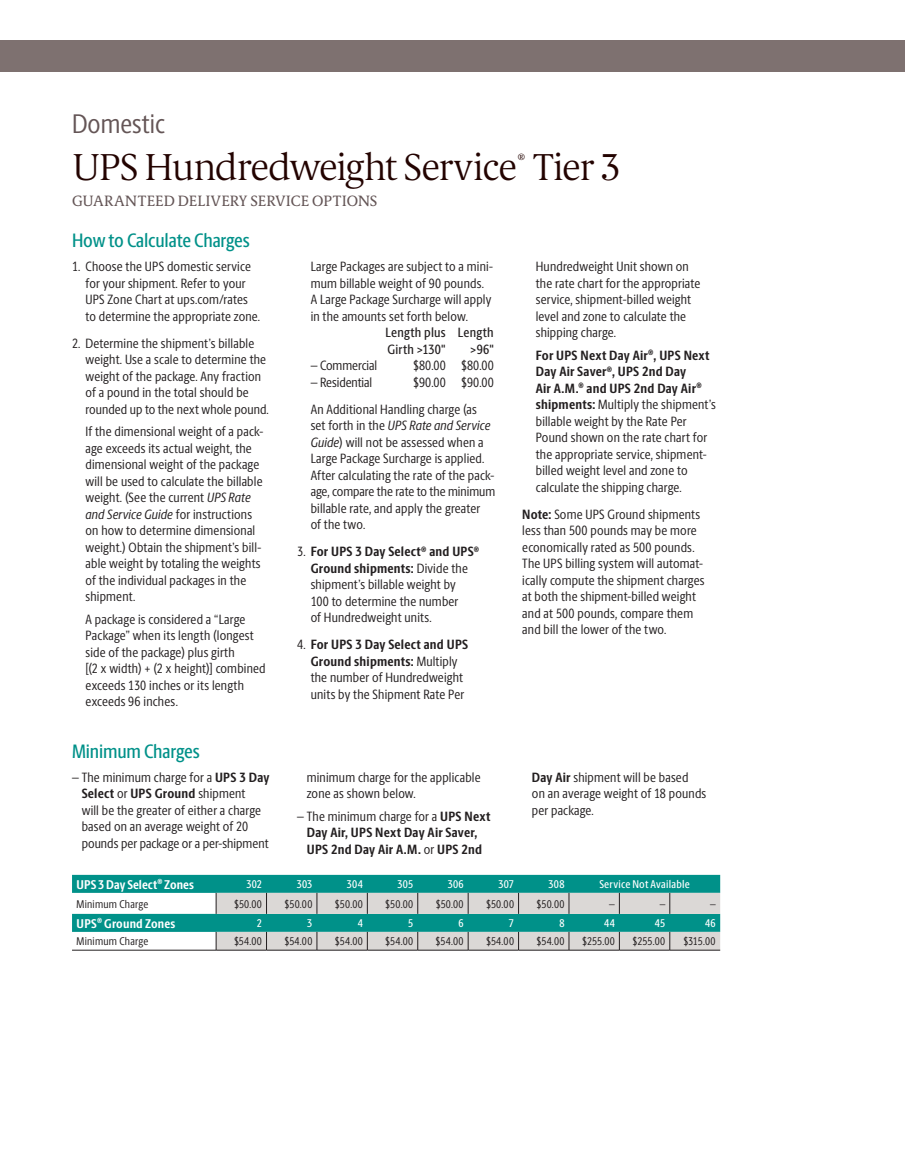
<style>
.page{position:relative;width:905px;height:1175px;background:#fff}
.page>*{position:absolute;margin:0;border:0;box-sizing:border-box;transform-origin:0 0}
.Major_Heads__top_of{font:200 37.5px "UPS Berlingske Serif Tx";letter-spacing:-.03em;color:#230300}
.Subs_for_Major_Heads{font:27px "UPS Berlingske Sans Cn";color:#645556}
.Body_Copy_Section_He{font:500 19.5px "UPS Berlingske Sans Cn";letter-spacing:-.01em;color:#009189}
.All_caps_sub__top_of{font:15px "UPS Berlingske Serif Tx";letter-spacing:.005em;color:#645556}
.Body_copy__9{font:13.5px/16.5px "UPS Berlingske Sans Cn";letter-spacing:.015em;color:#231f20}
.Body_copy__4{font:13.5px/16.5px "UPS Berlingske Sans Cn";letter-spacing:.015em;color:#231f20}
.Body_copy__9-2{font:700 13.5px/16.5px "UPS Berlingske Sans Cn";letter-spacing:.015em;color:#231f20;text-align:center}
.Body_copy__4-2{font:500 13.5px/16.5px "UPS Berlingske Sans Cn";letter-spacing:.015em;color:#231f20}
.Table_Headers_White{font:700 12.75px "UPS Berlingske Sans Cn";letter-spacing:.01em;color:#fff}
.Table_Copy_7_5_pt{font:11.25px "UPS Berlingske Sans Cn";letter-spacing:.02em;color:#231f20}
.Table_Headers_White-2{font:500 11.25px "UPS Berlingske Sans Cn";letter-spacing:.02em;color:#fff}
.s1{font-style:italic}
.s2{font-weight:700}
.s3{font-weight:400}
</style>
<div class="page">
<hr style="left:216px;top:950px;width:50px;height:1px;background:#231f20">
<hr style="left:266px;top:950px;width:51px;height:1px;background:#231f20">
<hr style="left:317px;top:950px;width:50px;height:1px;background:#231f20">
<hr style="left:367px;top:950px;width:51px;height:1px;background:#231f20">
<hr style="left:418px;top:950px;width:50px;height:1px;background:#231f20">
<hr style="left:468px;top:950px;width:50px;height:1px;background:#231f20">
<hr style="left:518px;top:950px;width:51px;height:1px;background:#231f20">
<hr style="left:569px;top:950px;width:50px;height:1px;background:#231f20">
<hr style="left:619px;top:950px;width:50px;height:1px;background:#231f20">
<hr style="left:72px;top:950px;width:144px;height:1px;background:#231f20">
<hr style="left:669px;top:950px;width:51px;height:1px;background:#231f20">
<svg style="left:72px;top:874px;width:648px;height:76px;background:#75b8b3"></svg>
<div style="left:0;top:40px;width:904px;height:32px;background:#7e7170"></div>
<p class="Subs_for_Major_Heads" style="left:72px;top:105px;width:94px">Domestic</p>
<p class="Major_Heads__top_of" style="left:72px;top:141px;width:550px">UPS Hundredweight Service<sup>®</sup> Tier 3</p>
<p class="All_caps_sub__top_of" style="left:72px;top:190px;width:307px">GUARANTEED DELIVERY SERVICE OPTIONS</p>
<p class="Body_Copy_Section_He" style="left:72px;top:227px;width:179px">How to Calculate Charges</p>
<p class="Body_copy__9" style="left:86px;top:258px;width:176px;text-indent:-14px">1. Choose the UPS domestic service for your shipment. Refer to your UPS Zone Chart at ups.com/rates to determine the appropriate zone.</p>
<p class="Body_copy__4" style="left:86px;top:334px;width:185px;text-indent:-14px">2. Determine the shipment’s billable weight. Use a scale to determine the weight of the package. Any fraction of a pound in the total should be rounded up to the next whole pound.</p>
<p class="Body_copy__4" style="left:86px;top:423px;width:179px">If the dimensional weight of a pack&shy;age exceeds its actual weight, the dimensional weight of the package will be used to calculate the billable weight. (See the current <span class="s1">UPS Rate and Service Guide</span> for instructions on how to determine dimensional weight.) Obtain the shipment’s bill&shy;able weight by totaling the weights of the individual packages in the shipment.</p>
<p class="Body_copy__4" style="left:86px;top:610px;width:181px">A package is considered a “Large<br>Package” when its length (longest side of the package) plus girth<br>[(2 x width) + (2 x height)] combined exceeds 130 inches or its length exceeds 96 inches.</p>
<p class="Body_Copy_Section_He" style="left:72px;top:737px;width:129px">Minimum Charges</p>
<p class="Body_copy__9" style="left:310px;top:258px;width:184px">Large Packages are subject to a mini&shy;mum billable weight of 90 pounds.<br>A Large Package Surcharge will apply in the amounts set forth below.</p>
<p class="Body_copy__4-2" style="left:385px;top:324px;width:110px">Length plus Length<br>Girth &gt;130"</p>
<p class="Body_copy__4-2" style="left:470px;top:341px;width:25px">&gt;96"</p>
<p class="Body_copy__4" style="left:310px;top:357px;width:68px">– Commercial</p>
<p class="Body_copy__4" style="left:413px;top:357px;width:82px">$80.00 $80.00</p>
<p class="Body_copy__9" style="left:310px;top:373px;width:63px">– Residential</p>
<p class="Body_copy__9" style="left:413px;top:373px;width:82px">$90.00 $90.00</p>
<p class="Body_copy__9" style="left:310px;top:400px;width:186px">An Additional Handling charge (as<br>set forth in the <span class="s1">UPS Rate and Service<br>Guide</span>) will not be assessed when a<br>Large Package Surcharge is applied.<br>After calculating the rate of the pack&shy;age, compare the rate to the minimum billable rate, and apply the greater<br>of the two.</p>
<p class="Body_copy__9" style="left:310px;top:543px;width:170px;text-indent:-14px">3. <span class="s2">For UPS 3 Day Select</span><sup>®</sup> <span class="s2">and UPS</span><sup>®<br></sup><span class="s2">Ground shipments:</span> Divide the shipment’s billable weight by<br>100 to determine the number<br>of Hundredweight units.</p>
<p class="Body_copy__4" style="left:310px;top:636px;width:159px;text-indent:-14px">4. <span class="s2">For UPS 3 Day Select and UPS<br>Ground shipments:</span> Multiply the number of Hundredweight units by the Shipment Rate Per</p>
<p class="Body_copy__4" style="left:82px;top:768px;width:189px;text-indent:-10px">– The minimum charge for a <span class="s2">UPS 3 Day Select</span> or <span class="s2">UPS Ground</span> shipment<br>will be the greater of either a charge based on an average weight of 20 pounds per package or a per-shipment</p>
<p class="Body_copy__4" style="left:307px;top:768px;width:175px">minimum charge for the applicable zone as shown below.</p>
<p class="Body_copy__9-2" style="left:297px;top:807px;width:195px"><span class="s3">– The minimum charge for a</span> UPS Next<br>Day Air, UPS Next Day Air Saver,<br>UPS 2nd Day Air A.M. <span class="s3">or</span> UPS 2nd</p>
<p class="Body_copy__4" style="left:536px;top:258px;width:166px">Hundredweight Unit shown on the rate chart for the appropriate service, shipment-billed weight level and zone to calculate the shipping charge.</p>
<p class="Body_copy__9" style="left:536px;top:346px;width:181px"><span class="s2">For UPS Next Day Air</span><sup>®</sup><span class="s2">, UPS Next<br>Day Air Saver</span><sup>®</sup><span class="s2">, UPS 2nd Day<br>Air A.M.</span><sup>®</sup> <span class="s2">and UPS 2nd Day Air</span><sup>® </sup><span class="s2">shipments:</span> Multiply the shipment’s billable weight by the Rate Per<br>Pound shown on the rate chart for the appropriate service, shipment&shy;billed weight level and zone to calculate the shipping charge.</p>
<p class="Body_copy__9" style="left:522px;top:505px;width:184px"><span class="s2">Note:</span> Some UPS Ground shipments less than 500 pounds may be more economically rated as 500 pounds.<br>The UPS billing system will automat&shy;ically compute the shipment charges at both the shipment-billed weight and at 500 pounds, compare them and bill the lower of the two.</p>
<p class="Body_copy__9" style="left:532px;top:768px;width:176px"><span class="s2">Day Air</span> shipment will be based<br>on an average weight of 18 pounds per package.</p>
<p class="Table_Headers_White" style="left:76px;top:874px;width:119px">UPS 3 Day Select<sup>®</sup> Zones</p>
<p class="Table_Headers_White-2" style="left:246px;top:876px;width:17px">302</p>
<p class="Table_Headers_White-2" style="left:297px;top:876px;width:17px">303</p>
<p class="Table_Headers_White-2" style="left:347px;top:876px;width:17px">304</p>
<p class="Table_Headers_White-2" style="left:397px;top:876px;width:17px">305</p>
<p class="Table_Headers_White-2" style="left:447px;top:876px;width:17px">306</p>
<p class="Table_Headers_White-2" style="left:498px;top:876px;width:17px">307</p>
<p class="Table_Headers_White-2" style="left:548px;top:876px;width:17px">308</p>
<p class="Table_Headers_White-2" style="left:599px;top:876px;width:92px">Service Not Available</p>
<p class="Table_Copy_7_5_pt" style="left:76px;top:895px;width:73px">Minimum Charge</p>
<p class="Table_Copy_7_5_pt" style="left:234px;top:895px;width:29px">$50.00</p>
<p class="Table_Copy_7_5_pt" style="left:284px;top:895px;width:29px">$50.00</p>
<p class="Table_Copy_7_5_pt" style="left:335px;top:895px;width:29px">$50.00</p>
<p class="Table_Copy_7_5_pt" style="left:385px;top:895px;width:29px">$50.00</p>
<p class="Table_Copy_7_5_pt" style="left:435px;top:895px;width:29px">$50.00</p>
<p class="Table_Copy_7_5_pt" style="left:486px;top:895px;width:29px">$50.00</p>
<p class="Table_Copy_7_5_pt" style="left:536px;top:895px;width:29px">$50.00</p>
<p class="Table_Copy_7_5_pt" style="left:609px;top:895px;width:7px">–</p>
<p class="Table_Copy_7_5_pt" style="left:659px;top:895px;width:7px">–</p>
<p class="Table_Copy_7_5_pt" style="left:710px;top:895px;width:7px">–</p>
<p class="Table_Headers_White" style="left:76px;top:913px;width:100px">UPS<sup>®</sup> Ground Zones</p>
<p class="Table_Headers_White-2" style="left:257px;top:915px;width:7px">2</p>
<p class="Table_Headers_White-2" style="left:307px;top:915px;width:7px">3</p>
<p class="Table_Headers_White-2" style="left:358px;top:915px;width:7px">4</p>
<p class="Table_Headers_White-2" style="left:408px;top:915px;width:7px">5</p>
<p class="Table_Headers_White-2" style="left:458px;top:915px;width:7px">6</p>
<p class="Table_Headers_White-2" style="left:509px;top:915px;width:7px">7</p>
<p class="Table_Headers_White-2" style="left:559px;top:915px;width:7px">8</p>
<p class="Table_Headers_White-2" style="left:604px;top:915px;width:12px">44</p>
<p class="Table_Headers_White-2" style="left:655px;top:915px;width:12px">45</p>
<p class="Table_Headers_White-2" style="left:705px;top:915px;width:12px">46</p>
<p class="Table_Copy_7_5_pt" style="left:76px;top:933px;width:73px">Minimum Charge</p>
<p class="Table_Copy_7_5_pt" style="left:234px;top:933px;width:30px">$54.00</p>
<p class="Table_Copy_7_5_pt" style="left:284px;top:933px;width:30px">$54.00</p>
<p class="Table_Copy_7_5_pt" style="left:335px;top:933px;width:30px">$54.00</p>
<p class="Table_Copy_7_5_pt" style="left:385px;top:933px;width:30px">$54.00</p>
<p class="Table_Copy_7_5_pt" style="left:435px;top:933px;width:30px">$54.00</p>
<p class="Table_Copy_7_5_pt" style="left:486px;top:933px;width:30px">$54.00</p>
<p class="Table_Copy_7_5_pt" style="left:536px;top:933px;width:30px">$54.00</p>
<p class="Table_Copy_7_5_pt" style="left:582px;top:933px;width:34px">$255.00</p>
<p class="Table_Copy_7_5_pt" style="left:632px;top:933px;width:34px">$255.00</p>
<p class="Table_Copy_7_5_pt" style="left:683px;top:933px;width:34px">$315.00</p>
</div>
